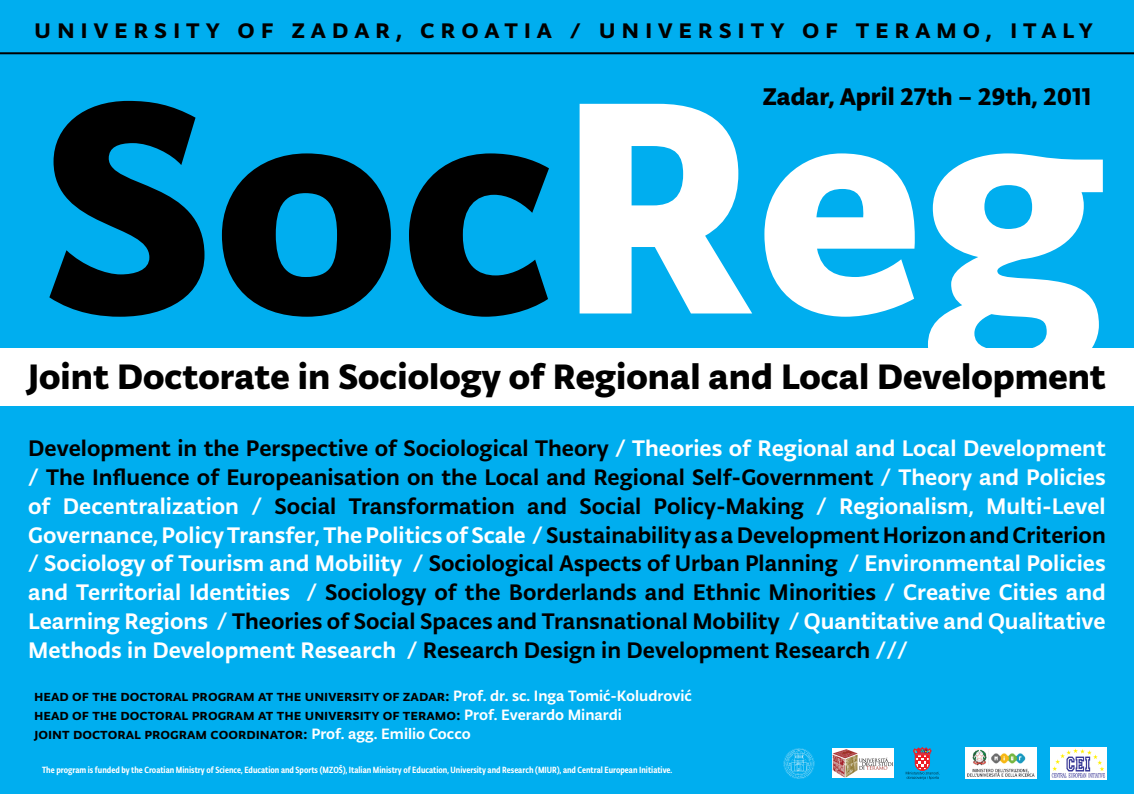
<style>
.page{position:relative;width:1134px;height:794px;background:#00aeef}
.page>*{position:absolute;margin:0;border:0;box-sizing:border-box;transform-origin:0 0}
.t1{font:700 322.52px "Typonine Sans Pro";letter-spacing:.01em;color:#000}
.t2{font:700 37.68px "Typonine Sans Pro";color:#000}
.t3{font:500 28.8px "Typonine Sans Pro";letter-spacing:.2em;color:#000}
.t4{font:700 25.68px "Typonine Sans Pro";color:#000}
.t5{font:500 24px/28.8px "Typonine Sans Pro";color:#000;text-align:justify}
.t6{font:500 16px/19.2px "Typonine Sans Pro";color:#000}
.t7{font:500 9.6px "Tynine Sans Cond Pro";color:#fff}
.s1{color:#fff}
</style>
<div class="page">
<div style="left:0;top:348px;width:1134px;height:58px;background:#fff"></div>
<hr style="left:0;top:52px;width:1134px;height:2px;background:#000">
<img style="left:1050px;top:747px;width:56px;height:32px">
<svg style="left:783px;top:748px;width:31px;height:31px"></svg>
<img style="left:832px;top:748px;width:62px;height:30px">
<svg style="left:906px;top:747px;width:33px;height:32px"></svg>
<img style="left:965px;top:747px;width:71px;height:32px">
<p class="t3" style="left:34px;top:12px;width:1060px">university of zadar, croatia / university of teramo, italy</p>
<p class="t4" style="left:763px;top:81px;width:330px">Zadar, April 27th – 29th, 2011</p>
<h1 class="t1" style="left:43px;top:11px;width:1065px">Soc<span class="s1">Reg</span></h1>
<h2 class="t2" style="left:28px;top:353px;width:1079px">Joint Doctorate in Sociology of Regional and Local Development</h2>
<p class="t5" style="left:28px;top:434px;width:1079px">Development in the Perspective of Sociological Theory <span class="s1">/ Theories of Regional and Local Development /</span> The Influence of Europeanisation on the Local and Regional Self-Government <span class="s1">/ Theory and Policies of Decentralization /</span> Social Transformation and Social Policy-Making <span class="s1">/ Regionalism, Multi-Level Governance, Policy Transfer, The Politics of Scale /</span> Sustainability as a Development Horizon and Criterion <span class="s1">/ Sociology of Tourism and Mobility /</span> Sociological Aspects of Urban Planning <span class="s1">/ Environmental Policies and Territorial Identities /</span> Sociology of the Borderlands and Ethnic Minorities <span class="s1">/ Creative Cities and Learning Regions /</span> Theories of Social Spaces and Transnational Mobility <span class="s1">/ Quantitative and Qualitative Methods in Development Research /</span> Research Design in Development Research <span class="s1">///</span></p>
<p class="t6" style="left:34px;top:686px;width:659px">head of the doctoral program at the university of zadar: <span class="s1">Prof. dr. sc. Inga Tomić-Koludrović </span>head of the doctoral program at the university of teramo: <span class="s1">Prof. Everardo Minardi<br></span>joint doctoral program coordinator: <span class="s1">Prof. agg. Emilio Cocco</span></p>
<p class="t7" style="left:42px;top:764px;width:632px">The program is funded by the Croatian Ministry of Science, Education and Sports (MZOŠ), Italian Ministry of Education, University and Research (MIUR), and Central European Initiative.</p>
</div>
